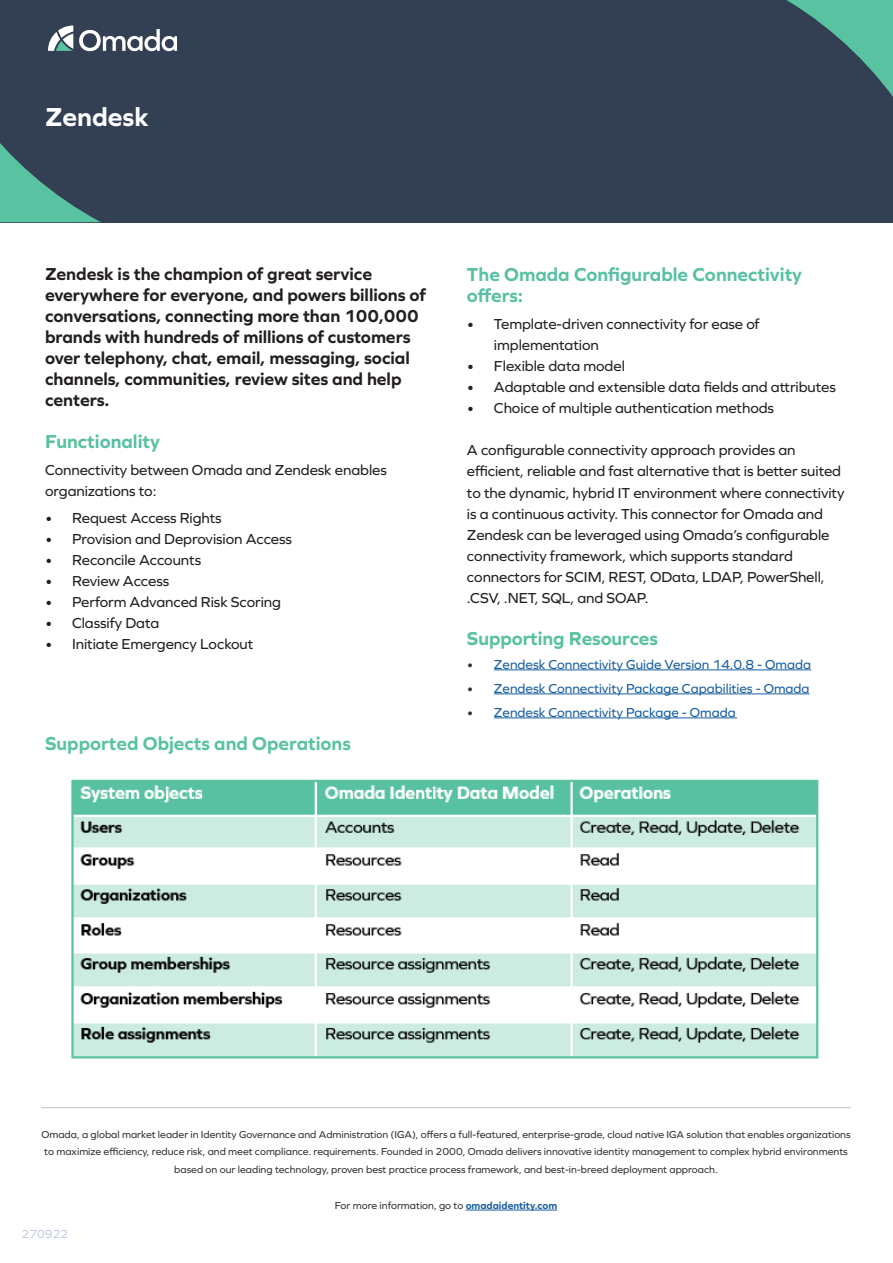
<style>
.page{position:relative;width:893px;height:1263px;background:#fff}
.page>*{position:absolute;margin:0;border:0;box-sizing:border-box;transform-origin:0 0}
.headline{font:700 27px "Graphie";color:#fff}
.Body{font:700 19.5px/21px "Graphie";color:#58c1a1}
.Body-2{font:700 19.5px "Graphie";color:#59c2a1}
.Body-3{font:700 18px/21px "Graphie";letter-spacing:-.005em;color:#231f20}
.Body-4{font:15px/21px "Graphie";letter-spacing:-.005em;color:#231f20}
.t1{font:13.5px "Graphie";color:#175d9e}
.Bullet_list_1{font:12px "Graphie";color:#c3cbde}
.t2{font:10.5px/16.5px "Graphie";color:#323232}
.s1{color:#323232}
.s2{font-weight:700;color:#175d9e}
</style>
<div class="page">
<div style="left:0;top:0;width:893px;height:222px;background:#334054"></div>
<svg style="left:0;top:143px;width:101px;height:79px"></svg>
<svg style="left:48px;top:26px;width:25px;height:25px"></svg>
<svg style="left:79px;top:29px;width:98px;height:22px"></svg>
<hr style="left:494px;top:669px;width:317px;height:1px;background:#175d9e">
<hr style="left:494px;top:693px;width:316px;height:1px;background:#175d9e">
<hr style="left:494px;top:717px;width:243px;height:1px;background:#175d9e">
<hr style="left:466px;top:1209px;width:91px;height:1px;background:#175d9e">
<svg style="left:786px;top:0;width:107px;height:97px"></svg>
<hr style="left:41px;top:1107px;width:810px;height:1px;background:#bdc3ca">
<img style="left:71px;top:779px;width:748px;height:280px">
<p class="headline" style="left:45px;top:101px;width:105px">Zendesk</p>
<p class="Body-3" style="left:45px;top:263px;width:383px">Zendesk is the champion of great service everywhere for everyone, and powers billions of conversations, connecting more than 100,000 brands with hundreds of millions of customers over telephony, chat, email, messaging, social channels, communities, review sites and help centers.</p>
<p class="Body" style="left:45px;top:431px;width:117px">Functionality</p>
<p class="Body-4" style="left:45px;top:459px;width:343px">Connectivity between Omada and Zendesk enables organizations to:</p>
<p class="Body-4" style="left:45px;top:507px;width:178px">• Request Access Rights</p>
<p class="Body-4" style="left:45px;top:528px;width:248px">• Provision and Deprovision Access</p>
<p class="Body-4" style="left:45px;top:549px;width:158px">• Reconcile Accounts</p>
<p class="Body-4" style="left:45px;top:570px;width:126px">• Review Access</p>
<p class="Body-4" style="left:45px;top:591px;width:238px">• Perform Advanced Risk Scoring</p>
<p class="Body-4" style="left:45px;top:612px;width:116px">• Classify Data</p>
<p class="Body-4" style="left:45px;top:633px;width:210px">• Initiate Emergency Lockout</p>
<p class="Body-2" style="left:45px;top:732px;width:307px">Supported Objects and Operations</p>
<p class="Body" style="left:467px;top:264px;width:337px">The Omada Configurable Connectivity offers:</p>
<p class="Body-4" style="left:494px;top:314px;width:267px;text-indent:-27px">• Template-driven connectivity for ease of implementation</p>
<p class="Body-4" style="left:467px;top:356px;width:159px">• Flexible data model</p>
<p class="Body-4" style="left:467px;top:377px;width:370px">• Adaptable and extensible data fields and attributes</p>
<p class="Body-4" style="left:467px;top:398px;width:309px">• Choice of multiple authentication methods</p>
<p class="Body-4" style="left:467px;top:440px;width:379px">A configurable connectivity approach provides an efficient, reliable and fast alternative that is better suited to the dynamic, hybrid IT environment where connectivity is a continuous activity. This connector for Omada and Zendesk can be leveraged using Omada’s configurable connectivity framework, which supports standard connectors for SCIM, REST, OData, LDAP, PowerShell, .CSV, .NET, SQL, and SOAP.</p>
<p class="Body" style="left:467px;top:627px;width:193px">Supporting Resources</p>
<p class="t1" style="left:467px;top:656px;width:346px"><span class="s1">•</span> Zendesk Connectivity Guide Version 14.0.8 - Omada</p>
<p class="t1" style="left:467px;top:680px;width:344px"><span class="s1">•</span> Zendesk Connectivity Package Capabilities - Omada</p>
<p class="t1" style="left:467px;top:704px;width:270px"><span class="s1">•</span> Zendesk Connectivity Package - Omada</p>
<p class="t2" style="left:41px;top:1126px;width:811px">Omada, a global market leader in Identity Governance and Administration (IGA), offers a full-featured, enterprise-grade, cloud native IGA solution that enables organizations to maximize efficiency, reduce risk, and meet compliance. requirements. Founded in 2000, Omada delivers innovative identity management to complex hybrid environments</p>
<p class="t2" style="left:174px;top:1161px;width:545px">based on our leading technology, proven best practice process framework, and best-in-breed deployment approach.</p>
<p class="t2" style="left:335px;top:1197px;width:224px">For more information, go to <span class="s2">omadaidentity.com</span></p>
<p class="Bullet_list_1" style="left:22px;top:1227px;width:48px">270922</p>
</div>
